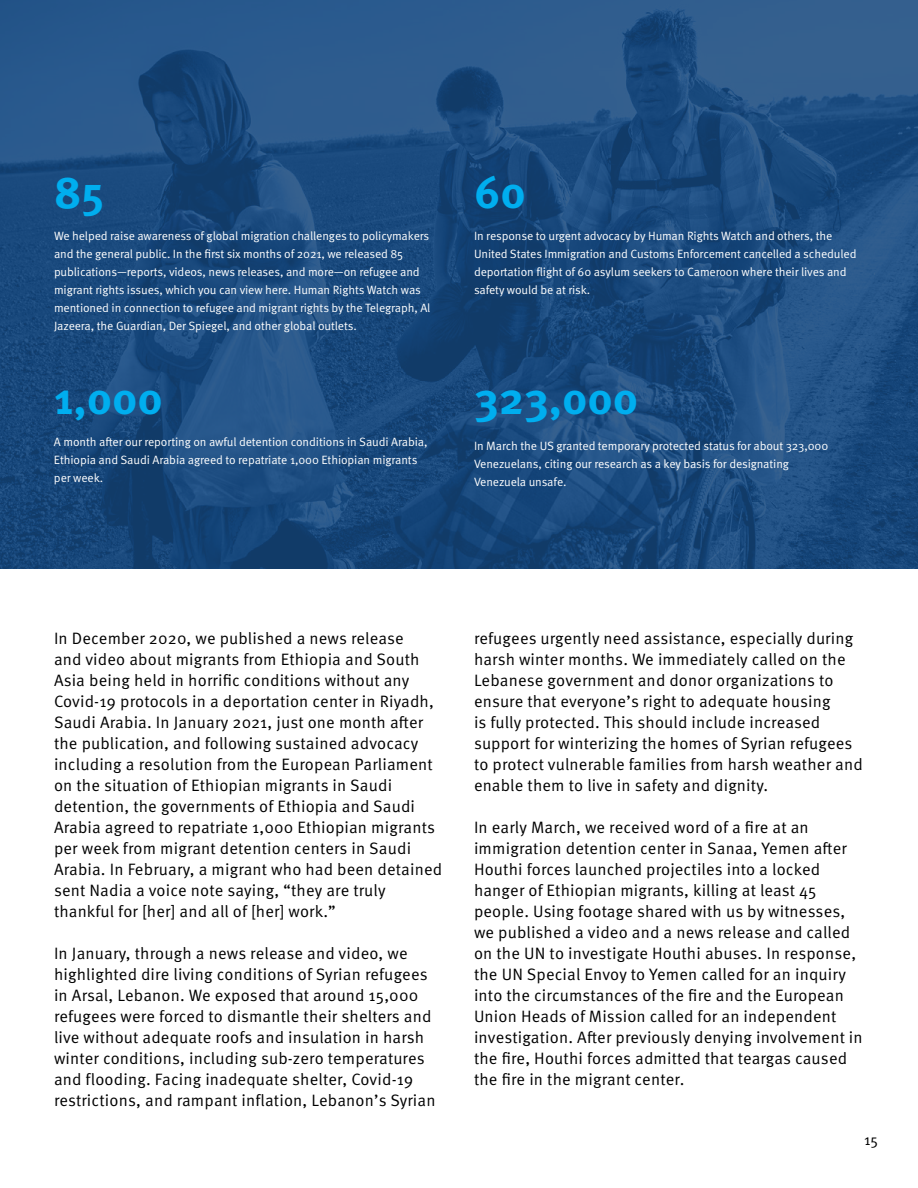
<style>
.page{position:relative;width:918px;height:1188px;background:#fff}
.page>*{position:absolute;margin:0;border:0;box-sizing:border-box;transform-origin:0 0}
.t1{font:700 45px "Meta Pro";color:#00aeef}
.t2{font:16.5px/21px "Meta Pro Norm";letter-spacing:.01em;color:#000}
.t3{font:15px "Meta Pro Norm";color:#000}
.t4{font:12px/18px "Meta Pro Norm";letter-spacing:-.01em;color:#fff}
</style>
<div class="page">
<svg style="left:0;top:0;width:918px;height:569px;background:#1d4c7f"></svg>
<h1 class="t1" style="left:54px;top:157px;width:52px">85</h1>
<h1 class="t1" style="left:474px;top:157px;width:53px">60</h1>
<p class="t4" style="left:54px;top:226px;width:378px">We helped raise awareness of global migration challenges to policymakers and the general public. In the first six months of 2021, we released 85 publications—reports, videos, news releases, and more—on refugee and migrant rights issues, which you can view here. Human Rights Watch was mentioned in connection to refugee and migrant rights by the Telegraph, Al Jazeera, the Guardian, Der Spiegel, and other global outlets.</p>
<p class="t4" style="left:474px;top:226px;width:384px">In response to urgent advocacy by Human Rights Watch and others, the United States Immigration and Customs Enforcement cancelled a scheduled deportation flight of 60 asylum seekers to Cameroon where their lives and safety would be at risk.</p>
<h1 class="t1" style="left:54px;top:363px;width:110px">1,000</h1>
<h1 class="t1" style="left:474px;top:363px;width:166px">323,000</h1>
<p class="t4" style="left:54px;top:432px;width:375px">A month after our reporting on awful detention conditions in Saudi Arabia,<br>Ethiopia and Saudi Arabia agreed to repatriate 1,000 Ethiopian migrants per week.</p>
<p class="t4" style="left:474px;top:436px;width:356px">In March the US granted temporary protected status for about 323,000<br>Venezuelans, citing our research as a key basis for designating<br>Venezuela unsafe.</p>
<p class="t2" style="left:54px;top:627px;width:390px">In December 2020, we published a news release<br>and video about migrants from Ethiopia and South Asia being held in horrific conditions without any Covid-19 protocols in a deportation center in Riyadh, Saudi Arabia. In January 2021, just one month after the publication, and following sustained advocacy including a resolution from the European Parliament on the situation of Ethiopian migrants in Saudi detention, the governments of Ethiopia and Saudi Arabia agreed to repatriate 1,000 Ethiopian migrants per week from migrant detention centers in Saudi Arabia. In February, a migrant who had been detained sent Nadia a voice note saying, “they are truly thankful for [her] and all of [her] work.”</p>
<p class="t2" style="left:54px;top:942px;width:383px">In January, through a news release and video, we highlighted dire living conditions of Syrian refugees in Arsal, Lebanon. We exposed that around 15,000 refugees were forced to dismantle their shelters and live without adequate roofs and insulation in harsh winter conditions, including sub-zero temperatures and flooding. Facing inadequate shelter, Covid-19 restrictions, and rampant inflation, Lebanon’s Syrian</p>
<p class="t2" style="left:474px;top:627px;width:390px">refugees urgently need assistance, especially during harsh winter months. We immediately called on the Lebanese government and donor organizations to ensure that everyone’s right to adequate housing<br>is fully protected. This should include increased support for winterizing the homes of Syrian refugees to protect vulnerable families from harsh weather and enable them to live in safety and dignity.</p>
<p class="t2" style="left:474px;top:816px;width:390px">In early March, we received word of a fire at an immigration detention center in Sanaa, Yemen after Houthi forces launched projectiles into a locked hanger of Ethiopian migrants, killing at least 45 people. Using footage shared with us by witnesses, we published a video and a news release and called on the UN to investigate Houthi abuses. In response, the UN Special Envoy to Yemen called for an inquiry into the circumstances of the fire and the European Union Heads of Mission called for an independent investigation. After previously denying involvement in the fire, Houthi forces admitted that teargas caused the fire in the migrant center.</p>
<p class="t3" style="left:864px;top:1129px;width:16px">15</p>
</div>
